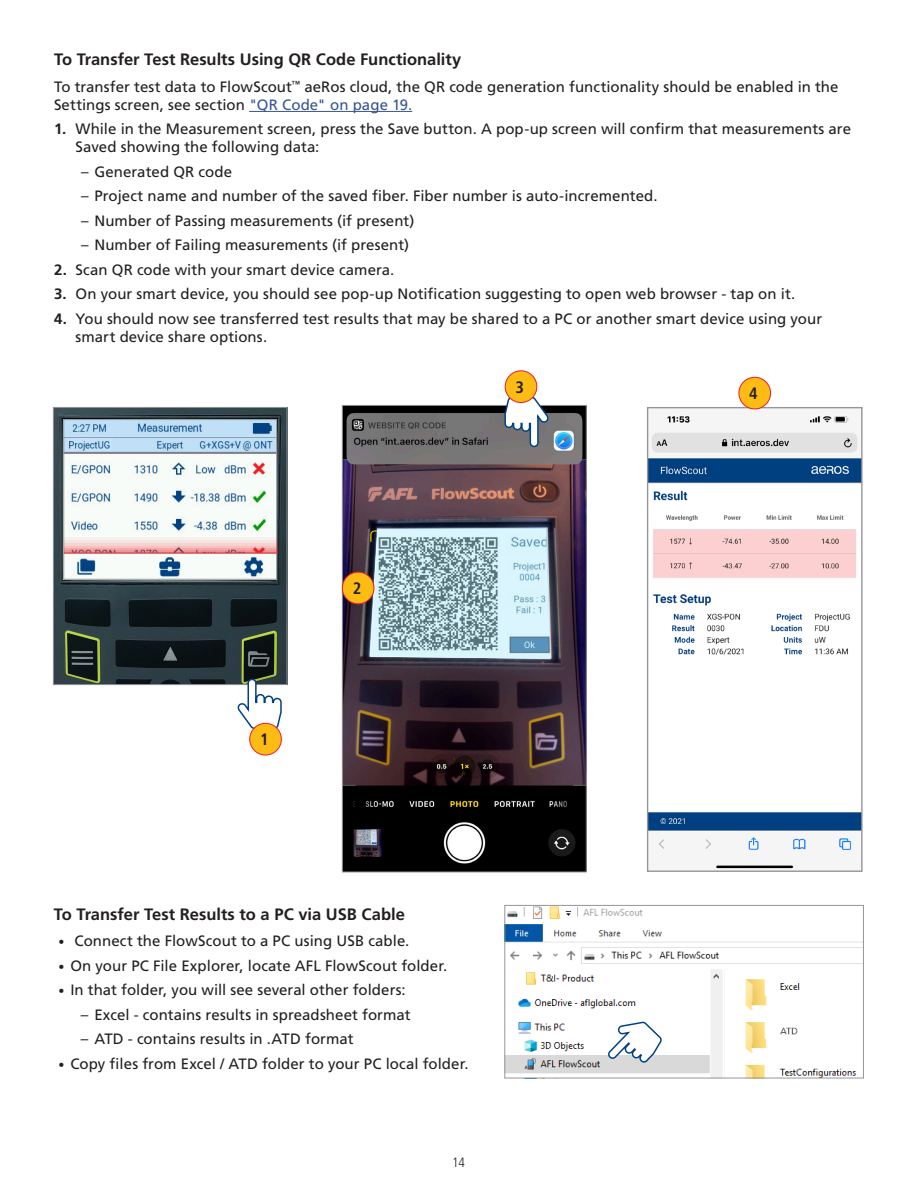
<style>
.page{position:relative;width:918px;height:1188px;background:#fff}
.page>*{position:absolute;margin:0;border:0;box-sizing:border-box;transform-origin:0 0}
.UG_A-Head_11pt{font:700 16.5px "Frutiger LT Std";color:#231f20}
.UG_Callout_CIRCLE{font:700 condensed 16.5px "Frutiger LT Std";color:#231f20}
.UG_Body{font:15px/18px "Frutiger LT Std";letter-spacing:.005em;color:#231f20}
.t1{font:300 condensed 13.5px "Frutiger LT Std";color:#231f20}
.s1{color:#385595}
.s2{font-weight:700}
.s3{font-stretch:condensed}
.s4{font-weight:300;font-stretch:condensed;font-size:12px}
</style>
<div class="page">
<img style="left:649px;top:409px;width:212px;height:460px">
<div style="left:647px;top:407px;width:216px;height:465px;border:1px solid #939598"></div>
<img style="left:344px;top:407px;width:241px;height:463px">
<div style="left:342px;top:405px;width:245px;height:467px;border:1px solid #939598"></div>
<img style="left:55px;top:409px;width:230px;height:274px">
<div style="left:53px;top:407px;width:234px;height:278px;border:1px solid #939598"></div>
<img style="left:65px;top:421px;width:210px;height:157px">
<div style="left:63px;top:419px;width:214px;height:161px;border:1px solid #939598"></div>
<svg style="left:237px;top:678px;width:46px;height:52px"></svg>
<svg style="left:504px;top:396px;width:45px;height:52px"></svg>
<img style="left:506px;top:907px;width:356px;height:169px">
<div style="left:504px;top:905px;width:360px;height:173px;border:1px solid #939598"></div>
<svg style="left:370px;top:528px;width:183px;height:131px;background:#a7c2cb"></svg>
<img style="left:65px;top:538px;width:212px;height:15px">
<hr style="left:249px;top:111px;width:163px;height:1px;background:#385595">
<div style="left:342px;top:572px;width:32px;height:32px;background:#fdbc13;border-radius:50%"></div>
<div style="left:342px;top:572px;width:32px;height:32px;border:1px solid #ee1a2e;border-radius:50%"></div>
<div style="left:505px;top:371px;width:32px;height:32px;background:#fdbc13;border-radius:50%"></div>
<div style="left:505px;top:370px;width:32px;height:33px;border:1px solid #ee1a2e;border-radius:50%"></div>
<div style="left:739px;top:377px;width:32px;height:32px;background:#fdbc13;border-radius:50%"></div>
<div style="left:739px;top:377px;width:32px;height:32px;border:1px solid #ee1a2e;border-radius:50%"></div>
<div style="left:250px;top:723px;width:31px;height:32px;background:#fdbc13;border-radius:50%"></div>
<div style="left:249px;top:723px;width:33px;height:32px;border:1px solid #ee1a2e;border-radius:50%"></div>
<svg style="left:607px;top:1021px;width:56px;height:42px"></svg>
<p class="UG_A-Head_11pt" style="left:54px;top:50px;width:409px">To Transfer Test Results Using QR Code Functionality</p>
<p class="UG_Body" style="left:54px;top:78px;width:786px">To transfer test data to FlowScout<sup>™</sup> aeRos cloud, the QR code generation functionality should be enabled in the<br>Settings screen, see section <span class="s1">"QR Code" on page 19.</span></p>
<p class="UG_Body" style="left:76px;top:120px;width:777px;text-indent:-22px"><span class="s2">1.</span> While in the Measurement screen, press the Save button. A pop-up screen will confirm that measurements are<br>Saved showing the following data:</p>
<p class="UG_Body" style="left:81px;top:163px;width:153px"><span class="s3">–</span> Generated QR code</p>
<p class="UG_Body" style="left:81px;top:187px;width:578px"><span class="s3">–</span> Project name and number of the saved fiber. Fiber number is auto-incremented.</p>
<p class="UG_Body" style="left:81px;top:212px;width:335px"><span class="s3">–</span> Number of Passing measurements (if present)</p>
<p class="UG_Body" style="left:81px;top:236px;width:330px"><span class="s3">–</span> Number of Failing measurements (if present)</p>
<p class="UG_Body" style="left:54px;top:261px;width:342px"><span class="s2">2.</span> Scan QR code with your smart device camera.</p>
<p class="UG_Body" style="left:54px;top:285px;width:743px"><span class="s2">3.</span> On your smart device, you should see pop-up Notification suggesting to open web browser - tap on it.</p>
<p class="UG_Body" style="left:76px;top:310px;width:748px;text-indent:-22px"><span class="s2">4.</span> You should now see transferred test results that may be shared to a PC or another smart device using your smart device share options.</p>
<p class="UG_Callout_CIRCLE" style="left:516px;top:377px;width:10px">3</p>
<p class="UG_Callout_CIRCLE" style="left:260px;top:730px;width:10px">1</p>
<p class="UG_Callout_CIRCLE" style="left:353px;top:578px;width:10px">2</p>
<p class="UG_A-Head_11pt" style="left:54px;top:904px;width:353px">To Transfer Test Results to a PC via USB Cable</p>
<p class="UG_Body" style="left:58px;top:932px;width:353px"><span class="s4">•</span> Connect the FlowScout to a PC using USB cable.</p>
<p class="UG_Body" style="left:58px;top:957px;width:391px"><span class="s4">•</span> On your PC File Explorer, locate AFL FlowScout folder.</p>
<p class="UG_Body" style="left:58px;top:981px;width:349px"><span class="s4">•</span> In that folder, you will see several other folders:</p>
<p class="UG_Body" style="left:81px;top:1006px;width:331px"><span class="s3">–</span> Excel - contains results in spreadsheet format</p>
<p class="UG_Body" style="left:81px;top:1030px;width:274px"><span class="s3">–</span> ATD - contains results in .ATD format</p>
<p class="UG_Body" style="left:58px;top:1054px;width:412px"><span class="s4">•</span> Copy files from Excel / ATD folder to your PC local folder.</p>
<p class="t1" style="left:452px;top:1155px;width:14px">14</p>
<p class="UG_Callout_CIRCLE" style="left:749px;top:384px;width:10px">4</p>
</div>
